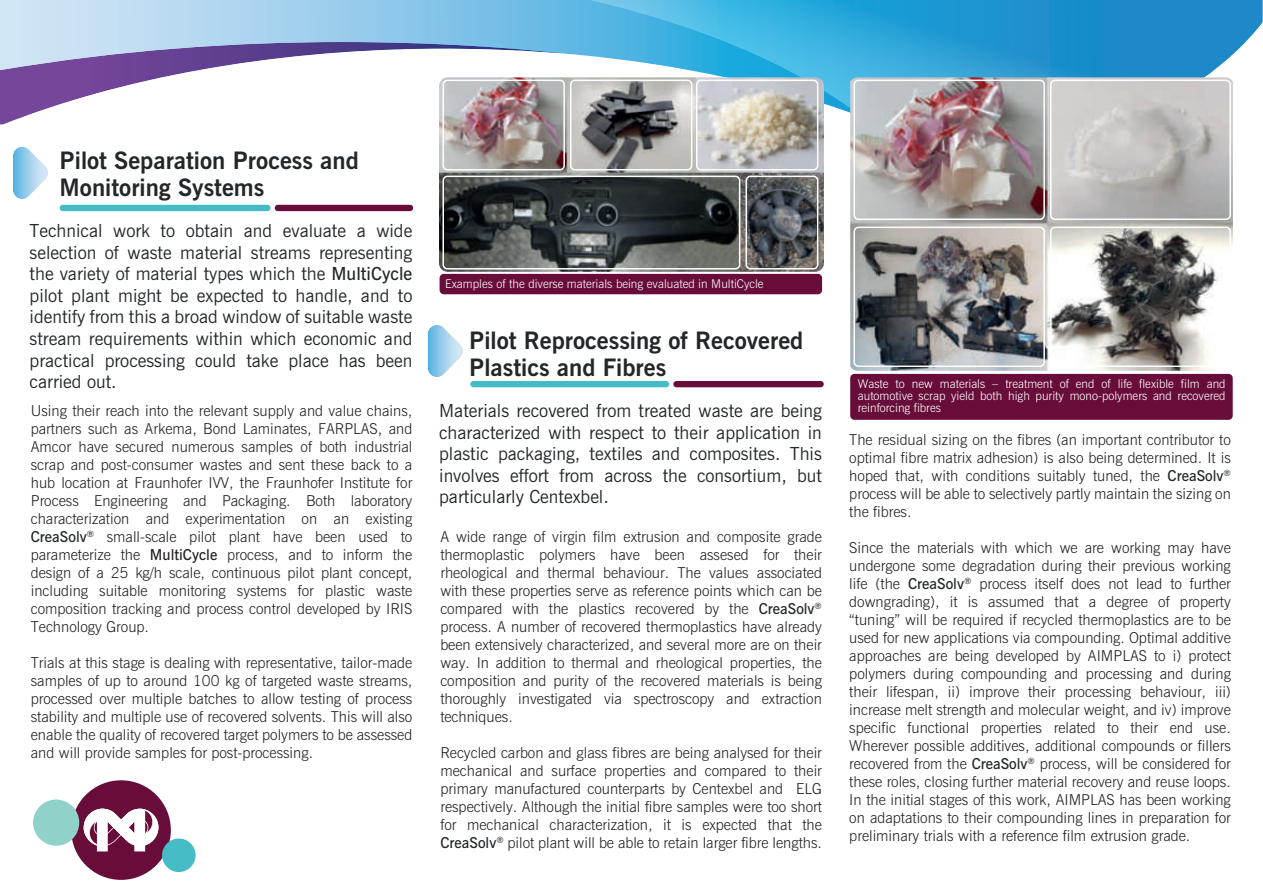
<style>
.page{position:relative;width:1263px;height:893px;background:#fff}
.page>*{position:absolute;margin:0;border:0;box-sizing:border-box;transform-origin:0 0}
.t1{font:700 24px/27px "News Gothic BT";color:#23272a}
.t2{font:18px/21.6px "News Gothic BT";color:#23272a;text-align:justify}
.t3{font:300 15px/18px "News Gothic BT";color:#231f20;text-align:justify}
.t4{font:300 12px/12px "News Gothic BT";color:#fff;text-align:justify}
.s1{font-weight:600}
.s2{font-weight:600;color:#23272a}
</style>
<div class="page">
<svg style="left:0;top:0;width:1263px;height:147px"></svg>
<svg style="left:586px;top:0;width:675px;height:147px;background:#43aada"></svg>
<svg style="left:0;top:42px;width:578px;height:83px"></svg>
<img style="left:850px;top:77px;width:383px;height:294px">
<img style="left:439px;top:173px;width:385px;height:99px">
<img style="left:439px;top:77px;width:385px;height:96px">
<div style="left:442px;top:80px;width:123px;height:91px;border:2px solid #fff;border-radius:4px"></div>
<div style="left:745px;top:176px;width:73px;height:94px;border:2px solid #fff;border-radius:4px"></div>
<div style="left:570px;top:80px;width:122px;height:91px;border:2px solid #fff;border-radius:4px"></div>
<div style="left:442px;top:176px;width:298px;height:94px;border:2px solid #fff;border-radius:4px"></div>
<div style="left:696px;top:80px;width:122px;height:91px;border:2px solid #fff;border-radius:4px"></div>
<div style="left:853px;top:80px;width:192px;height:140px;border:2px solid #fff;border-radius:4px"></div>
<div style="left:1050px;top:80px;width:181px;height:140px;border:2px solid #fff;border-radius:4px"></div>
<div style="left:853px;top:227px;width:192px;height:140px;border:2px solid #fff;border-radius:4px"></div>
<div style="left:1050px;top:227px;width:181px;height:140px;border:2px solid #fff;border-radius:4px"></div>
<div style="left:440px;top:274px;width:382px;height:20px;background:#680d3a;border-radius:4px"></div>
<div style="left:850px;top:374px;width:383px;height:46px;background:#680d3a;border-radius:4px"></div>
<svg style="left:13px;top:147px;width:35px;height:52px"></svg>
<svg style="left:428px;top:325px;width:35px;height:52px"></svg>
<div style="left:60px;top:205px;width:211px;height:6px;background:#43bcc5;border-radius:3px"></div>
<div style="left:275px;top:205px;width:138px;height:6px;background:#680d3a;border-radius:3px"></div>
<div style="left:470px;top:381px;width:199px;height:6px;background:#43bcc5;border-radius:3px"></div>
<div style="left:673px;top:381px;width:151px;height:6px;background:#680d3a;border-radius:3px"></div>
<div style="left:71px;top:780px;width:100px;height:100px;background:#680d3a;border-radius:50%"></div>
<div style="left:33px;top:799px;width:46px;height:47px;background:#90d1c9;border-radius:50%"></div>
<div style="left:162px;top:838px;width:34px;height:34px;background:#45bcc6;border-radius:50%"></div>
<svg style="left:84px;top:809px;width:74px;height:42px"></svg>
<h1 class="t1" style="left:60px;top:148px;width:301px">Pilot Separation Process and<br>Monitoring Systems</h1>
<p class="t2" style="left:30px;top:221px;width:384px">Technical work to obtain and evaluate a wide selection of waste material streams representing the variety of material types which the <span class="s1">MultiCycle </span>pilot plant might be expected to handle, and to identify from this a broad window of suitable waste stream requirements within which economic and practical processing could take place has been carried out.</p>
<p class="t3" style="left:31px;top:403px;width:383px">Using their reach into the relevant supply and value chains, partners such as Arkema, Bond Laminates, FARPLAS, and Amcor have secured numerous samples of both industrial scrap and post-consumer wastes and sent these back to a hub location at Fraunhofer IVV, the Fraunhofer Institute for Process Engineering and Packaging. Both laboratory characterization and experimentation on an existing <span class="s2">CreaSolv</span><sup>Æ</sup> small-scale pilot plant have been used to parameterize the <span class="s1">MultiCycle</span> process, and to inform the design of a 25 kg/h scale, continuous pilot plant concept, including suitable monitoring systems for plastic waste composition tracking and process control developed by IRIS Technology Group.</p>
<p class="t3" style="left:31px;top:655px;width:383px">Trials at this stage is dealing with representative, tailor-made samples of up to around 100 kg of targeted waste streams, processed over multiple batches to allow testing of process stability and multiple use of recovered solvents. This will also enable the quality of recovered target polymers to be assessed and will provide samples for post-processing.</p>
<p class="t4" style="left:445px;top:279px;width:320px">Examples of the diverse materials being evaluated in MultiCycle</p>
<h1 class="t1" style="left:469px;top:328px;width:336px">Pilot Reprocessing of Recovered<br>Plastics and Fibres</h1>
<p class="t2" style="left:439px;top:401px;width:384px">Materials recovered from treated waste are being characterized with respect to their application in plastic packaging, textiles and composites. This involves effort from across the consortium, but particularly Centexbel.</p>
<p class="t3" style="left:440px;top:529px;width:383px">A wide range of virgin film extrusion and composite grade thermoplastic polymers have been assesed for their rheological and thermal behaviour. The values associated with these properties serve as reference points which can be compared with the plastics recovered by the <span class="s2">CreaSolv</span><sup>Æ </sup>process. A number of recovered thermoplastics have already been extensively characterized, and several more are on their way. In addition to thermal and rheological properties, the composition and purity of the recovered materials is being thoroughly investigated via spectroscopy and extraction techniques.</p>
<p class="t3" style="left:440px;top:745px;width:383px">Recycled carbon and glass fibres are being analysed for their mechanical and surface properties and compared to their primary manufactured counterparts by Centexbel and ELG respectively. Although the initial fibre samples were too short for mechanical characterization, it is expected that the <span class="s2">CreaSolv</span><sup>Æ</sup> pilot plant will be able to retain larger fibre lengths.</p>
<p class="t4" style="left:858px;top:379px;width:369px">Waste to new materials ñ treatment of end of life flexible film and automotive scrap yield both high purity mono-polymers and recovered reinforcing fibres</p>
<p class="t3" style="left:849px;top:431px;width:383px">The residual sizing on the fibres (an important contributor to optimal fibre matrix adhesion) is also being determined. It is hoped that, with conditions suitably tuned, the <span class="s2">CreaSolv</span><sup>Æ </sup>process will be able to selectively partly maintain the sizing on the fibres.</p>
<p class="t3" style="left:849px;top:539px;width:383px">Since the materials with which we are working may have undergone some degradation during their previous working life (the <span class="s2">CreaSolv</span><sup>Æ</sup> process itself does not lead to further downgrading), it is assumed that a degree of property ìtuningî will be required if recycled thermoplastics are to be used for new applications via compounding. Optimal additive approaches are being developed by AIMPLAS to i) protect polymers during compounding and processing and during their lifespan, ii) improve their processing behaviour, iii) increase melt strength and molecular weight, and iv) improve specific functional properties related to their end use.<br>Wherever possible additives, additional compounds or fillers recovered from the <span class="s2">CreaSolv</span><sup>Æ</sup> process, will be considered for these roles, closing further material recovery and reuse loops.<br>In the initial stages of this work, AIMPLAS has been working on adaptations to their compounding lines in preparation for preliminary trials with a reference film extrusion grade.</p>
</div>
